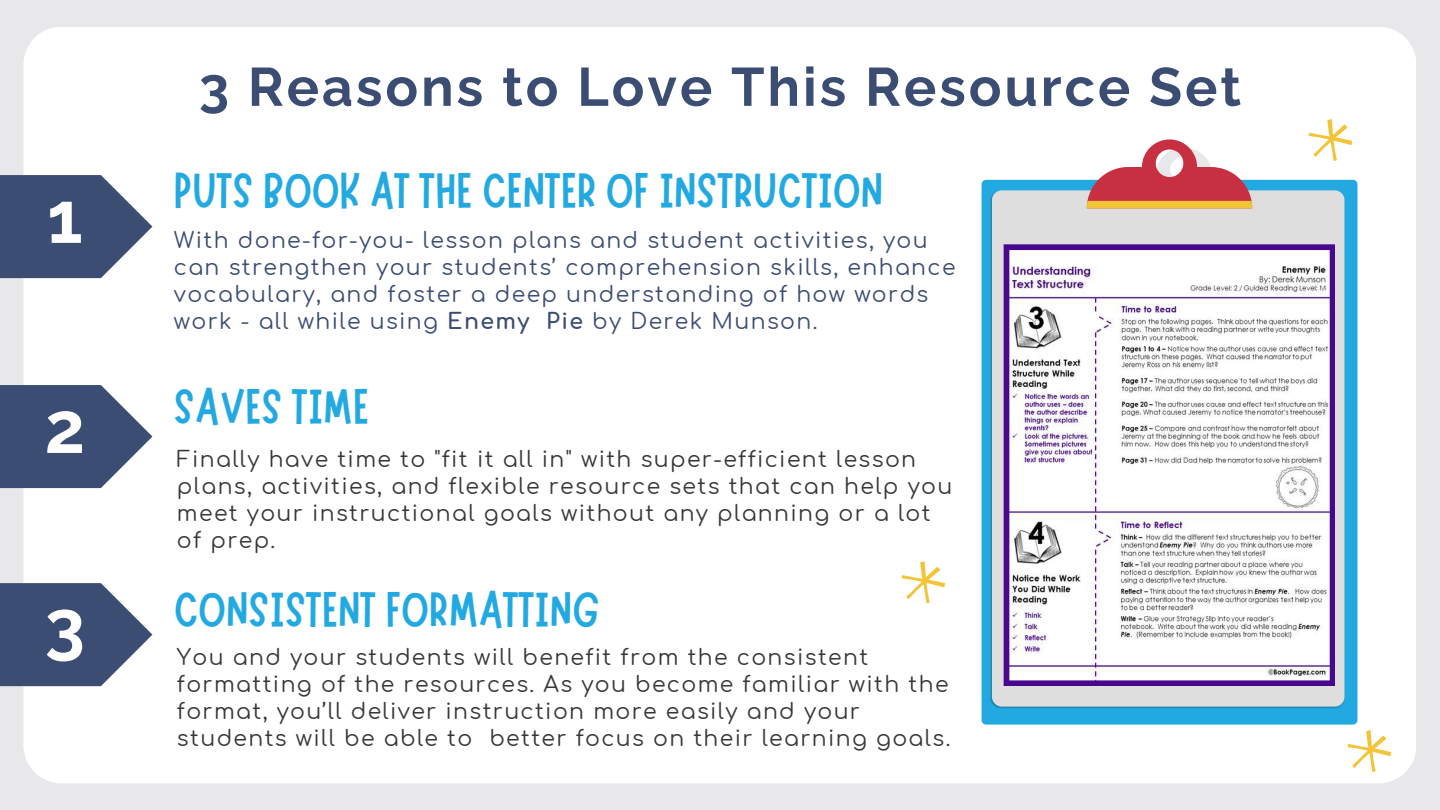
<style>
.page{position:relative;width:1440px;height:810px;background:#e8e8ea}
.page>*{position:absolute;margin:0;border:0;box-sizing:border-box;transform-origin:0 0}
.t1{font:700 72px "Raleway";color:#fff}
.t2{font:700 54px "Raleway";letter-spacing:.055em;color:#3c4d73}
.t3{font:50px "Marykate";color:#23a9e1}
.t4{font:22px/27px "Comfortaa";letter-spacing:.06em;color:#383838}
.t5{font:22px/27px "Comfortaa";letter-spacing:.06em;color:#3c4d73}
.s1{font-weight:700}
</style>
<div class="page">
<div style="left:23px;top:27px;width:1393px;height:756px;background:#fff"></div>
<svg style="left:0;top:175px;width:152px;height:103px;background:#5c6a8a"></svg>
<svg style="left:0;top:385px;width:152px;height:103px;background:#5c6a8a"></svg>
<svg style="left:0;top:583px;width:152px;height:103px;background:#5c6a8a"></svg>
<div style="left:982px;top:180px;width:375px;height:545px;background:#23a9e1;border-radius:5px"></div>
<div style="left:992px;top:190px;width:353px;height:517px;background:#dedede;border-radius:10px"></div>
<svg style="left:1087px;top:139px;width:165px;height:69px;background:#de938d"></svg>
<svg style="left:1004px;top:244px;width:331px;height:442px;background:#e0dbe5"></svg>
<svg style="left:902px;top:561px;width:43px;height:42px;background:#fcf1d1"></svg>
<svg style="left:1309px;top:119px;width:43px;height:42px;background:#fcf1d1"></svg>
<svg style="left:1348px;top:730px;width:43px;height:42px;background:#fcf1d1"></svg>
<h1 class="t1" style="left:47px;top:160px;width:37px">1</h1>
<h1 class="t1" style="left:45px;top:370px;width:42px">2</h1>
<h1 class="t1" style="left:45px;top:568px;width:42px">3</h1>
<h2 class="t2" style="left:199px;top:44px;width:1044px">3 Reasons to Love This Resource Set</h2>
<h3 class="t3" style="left:174px;top:159px;width:711px">PUTS BOOK AT THE CENTER OF INSTRUCTION</h3>
<p class="t5" style="left:174px;top:224px;width:783px">With done-for-you- lesson plans and student activities, you can strengthen your students’ comprehension skills, enhance vocabulary, and foster a deep understanding of how words work - all while using <span class="s1">Enemy Pie</span> by Derek Munson.</p>
<h3 class="t3" style="left:174px;top:375px;width:197px">SAVES TIME</h3>
<p class="t4" style="left:177px;top:443px;width:777px">Finally have time to "fit it all in" with super-efficient lesson plans, activities, and flexible resource sets that can help you meet your instructional goals without any planning or a lot of prep.</p>
<h3 class="t3" style="left:174px;top:578px;width:428px">CONSISTENT FORMATTING</h3>
<p class="t4" style="left:177px;top:640px;width:775px">You and your students will benefit from the consistent formatting of the resources. As you become familiar with the format, you’ll deliver instruction more easily and your students will be able to better focus on their learning goals.</p>
</div>
